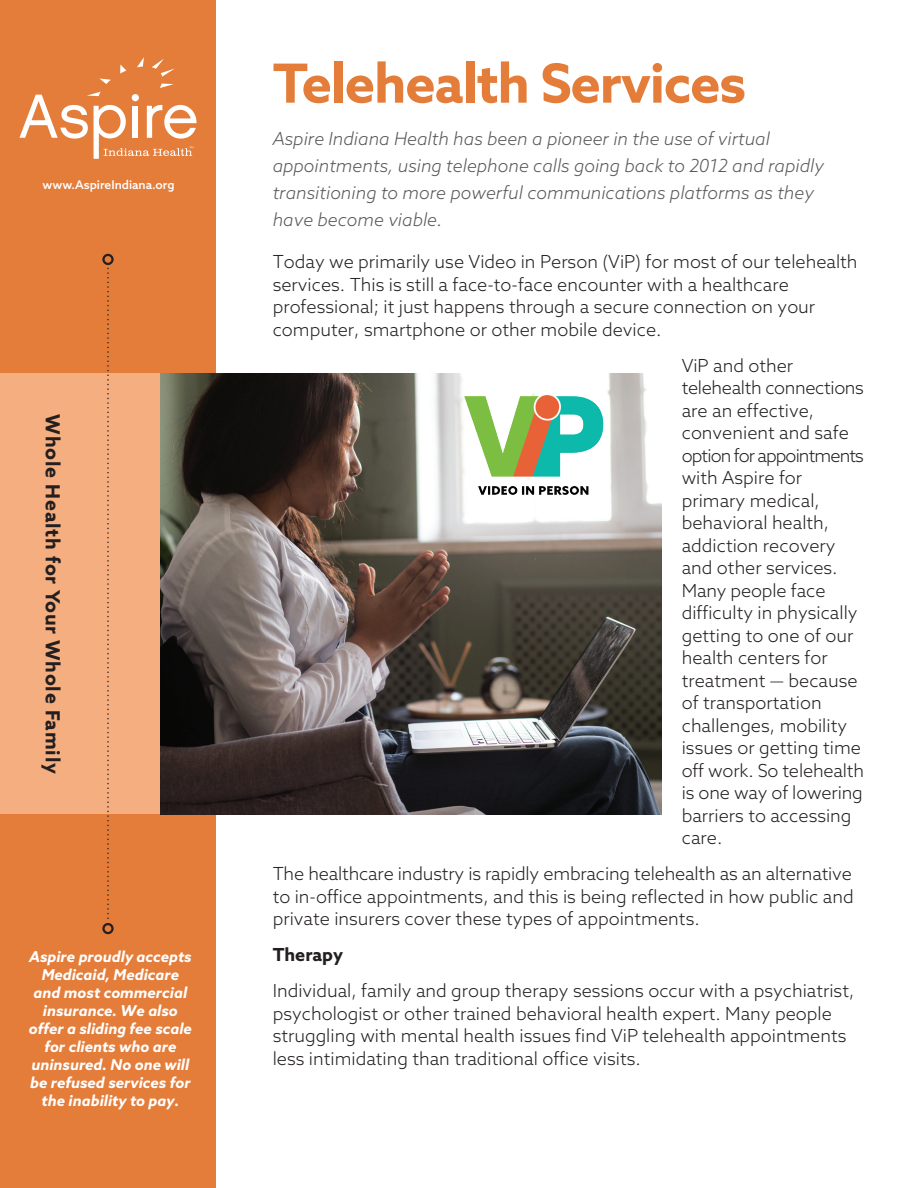
<style>
.page{position:relative;width:918px;height:1188px;background:#fff}
.page>*{position:absolute;margin:0;border:0;box-sizing:border-box;transform-origin:0 0}
.t1{font:700 54px "Azo Sans";letter-spacing:-.02em;color:#e47d3a}
.t2{font:700 19.5px "Azo Sans";letter-spacing:.04em;color:#231f20}
.t3{font:300 18px/22.5px "Azo Sans";color:#231f20}
.t4{font:italic 300 18px/27px "Azo Sans";color:#57585a}
.t5{font:700 18px "Azo Sans";color:#231f20}
.t6{font:italic 700 15px/18px "Azo Sans";color:#fff;text-align:center}
.t7{font:500 12px "Azo Sans";color:#fff}
</style>
<div class="page">
<div style="left:0;top:0;width:216px;height:1188px;background:#e47d3a"></div>
<div style="left:0;top:374px;width:161px;height:440px;background:#f4ae80"></div>
<svg style="left:107px;top:267px;width:2px;height:652px"></svg>
<div style="left:102px;top:254px;width:12px;height:11px;border:2px solid #231f20;border-radius:50%"></div>
<div style="left:102px;top:923px;width:12px;height:11px;border:2px solid #231f20;border-radius:50%"></div>
<svg style="left:19px;top:57px;width:178px;height:102px"></svg>
<img style="left:161px;top:374px;width:501px;height:440px">
<img style="left:456px;top:388px;width:156px;height:113px">
<p class="t7" style="left:42px;top:177px;width:134px">www.AspireIndiana.org</p>
<p class="t2" style="left:66px;top:414px;width:361px;rotate:90deg">Whole Health for Your Whole Family</p>
<p class="t6" style="left:29px;top:948px;width:165px">Aspire proudly accepts<br>Medicaid, Medicare and most commercial insurance. We also offer a sliding fee scale for clients who are uninsured. No one will be refused services for the inability to pay.</p>
<h1 class="t1" style="left:273px;top:48px;width:475px">Telehealth Services</h1>
<p class="t4" style="left:273px;top:125px;width:553px">Aspire Indiana Health has been a pioneer in the use of virtual appointments, using telephone calls going back to 2012 and rapidly transitioning to more powerful communications platforms as they have become viable.</p>
<p class="t3" style="left:273px;top:250px;width:586px">Today we primarily use Video in Person (ViP) for most of our telehealth services. This is still a face-to-face encounter with a healthcare professional; it just happens through a secure connection on your computer, smartphone or other mobile device.</p>
<p class="t3" style="left:682px;top:354px;width:184px">ViP and other telehealth connections are an effective, convenient and safe option for appointments with Aspire for primary medical, behavioral health, addiction recovery and other services.<br>Many people face difficulty in physically getting to one of our health centers for treatment — because of transportation challenges, mobility issues or getting time off work. So telehealth is one way of lowering barriers to accessing care.</p>
<p class="t3" style="left:273px;top:862px;width:583px;text-align:justify">The healthcare industry is rapidly embracing telehealth as an alternative to in-office appointments, and this is being reflected in how public and private insurers cover these types of appointments.</p>
<p class="t5" style="left:273px;top:943px;width:72px">Therapy</p>
<p class="t3" style="left:273px;top:979px;width:583px">Individual, family and group therapy sessions occur with a psychiatrist, psychologist or other trained behavioral health expert. Many people struggling with mental health issues find ViP telehealth appointments less intimidating than traditional office visits.</p>
</div>
